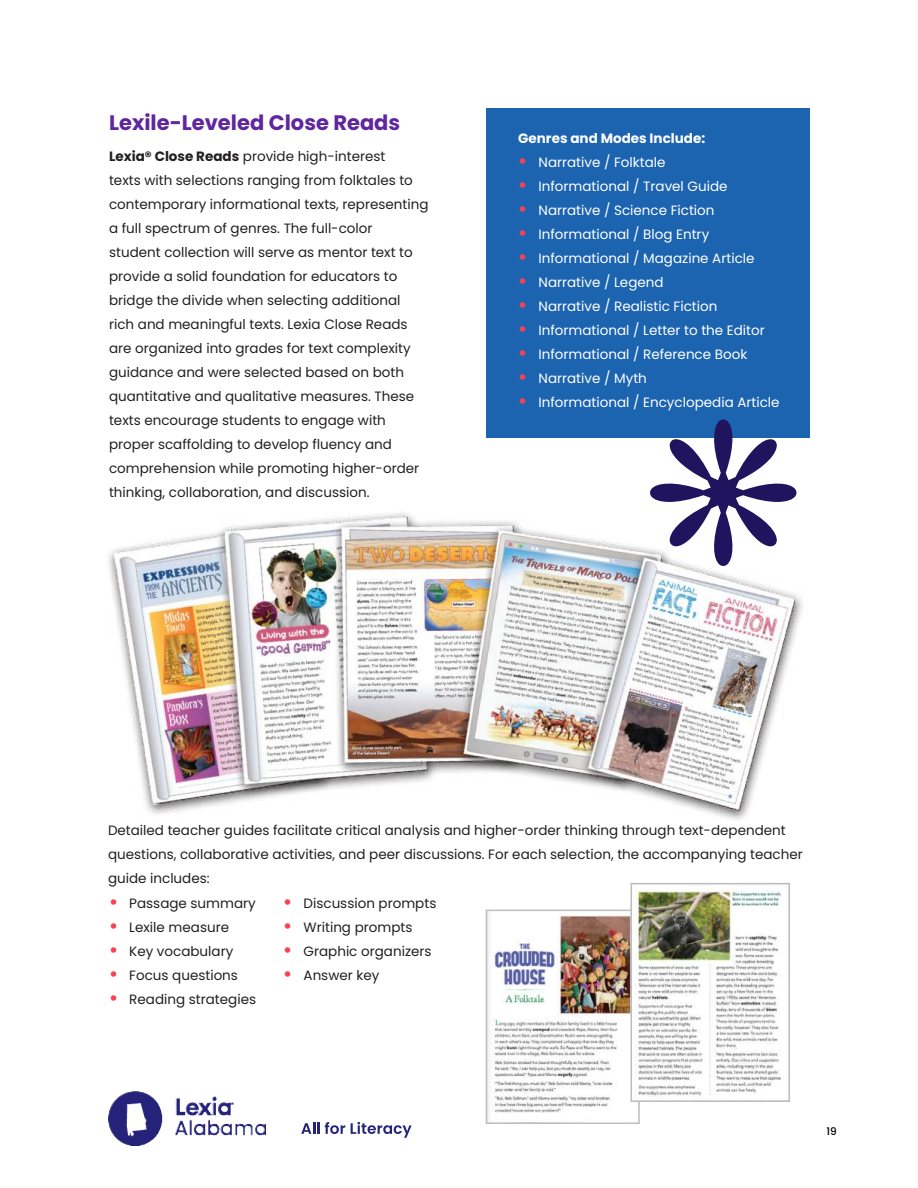
<style>
.page{position:relative;width:918px;height:1188px;background:#fff}
.page>*{position:absolute;margin:0;border:0;box-sizing:border-box;transform-origin:0 0}
.t1{font:700 21px "Poppins";color:#60269e}
.t2{font:13.5px/24px "Poppins";color:#221f1f}
.t3{font:13.5px "Poppins";color:#fff}
.t4{font:700 13.5px "Poppins";color:#fff}
.t5{font:500 10.5px "Poppins";color:#000}
.s1{font-weight:700}
.s2{font-weight:700;font-size:18px;color:#fd3f52}
</style>
<div class="page">
<img style="left:108px;top:1091px;width:158px;height:54px">
<svg style="left:301px;top:1123px;width:18px;height:11px"></svg>
<svg style="left:325px;top:1122px;width:20px;height:12px"></svg>
<svg style="left:351px;top:1122px;width:61px;height:16px"></svg>
<div style="left:486px;top:108px;width:324px;height:329px;background:#1c64af"></div>
<img style="left:109px;top:512px;width:693px;height:308px">
<img style="left:489px;top:913px;width:142px;height:200px">
<div style="left:486px;top:910px;width:154px;height:214px;border:2px solid #bbbdbf"></div>
<img style="left:634px;top:889px;width:147px;height:210px">
<div style="left:631px;top:883px;width:159px;height:219px;border:2px solid #bbbdbf"></div>
<svg style="left:650px;top:419px;width:147px;height:147px"></svg>
<h1 class="t1" style="left:109px;top:110px;width:293px">Lexile-Leveled Close Reads</h1>
<p class="t2" style="left:109px;top:144px;width:321px"><span class="s1">Lexia® Close Reads</span> provide high-interest<br>texts with selections ranging from folktales to contemporary informational texts, representing a full spectrum of genres. The full-color<br>student collection will serve as mentor text to provide a solid foundation for educators to bridge the divide when selecting additional rich and meaningful texts. Lexia Close Reads are organized into grades for text complexity guidance and were selected based on both quantitative and qualitative measures. These texts encourage students to engage with proper scaffolding to develop fluency and comprehension while promoting higher-order thinking, collaboration, and discussion.</p>
<p class="t4" style="left:518px;top:130px;width:189px">Genres and Modes Include:</p>
<p class="t3" style="left:518px;top:154px;width:149px"><span class="s2">•</span> Narrative / Folktale</p>
<p class="t3" style="left:518px;top:178px;width:211px"><span class="s2">•</span> Informational / Travel Guide</p>
<p class="t3" style="left:518px;top:202px;width:198px"><span class="s2">•</span> Narrative / Science Fiction</p>
<p class="t3" style="left:518px;top:226px;width:193px"><span class="s2">•</span> Informational / Blog Entry</p>
<p class="t3" style="left:518px;top:250px;width:238px"><span class="s2">•</span> Informational / Magazine Article</p>
<p class="t3" style="left:518px;top:274px;width:147px"><span class="s2">•</span> Narrative / Legend</p>
<p class="t3" style="left:518px;top:298px;width:201px"><span class="s2">•</span> Narrative / Realistic Fiction</p>
<p class="t3" style="left:518px;top:322px;width:248px"><span class="s2">•</span> Informational / Letter to the Editor</p>
<p class="t3" style="left:518px;top:346px;width:231px"><span class="s2">•</span> Informational / Reference Book</p>
<p class="t3" style="left:518px;top:370px;width:130px"><span class="s2">•</span> Narrative / Myth</p>
<p class="t3" style="left:518px;top:394px;width:263px"><span class="s2">•</span> Informational / Encyclopedia Article</p>
<p class="t2" style="left:108px;top:818px;width:696px">Detailed teacher guides facilitate critical analysis and higher-order thinking through text-dependent questions, collaborative activities, and peer discussions. For each selection, the accompanying teacher guide includes:</p>
<p class="t2" style="left:109px;top:891px;width:148px"><span class="s2">•</span> Passage summary</p>
<p class="t2" style="left:109px;top:915px;width:122px"><span class="s2">•</span> Lexile measure</p>
<p class="t2" style="left:109px;top:939px;width:126px"><span class="s2">•</span> Key vocabulary</p>
<p class="t2" style="left:109px;top:963px;width:130px"><span class="s2">•</span> Focus questions</p>
<p class="t2" style="left:109px;top:987px;width:149px"><span class="s2">•</span> Reading strategies</p>
<p class="t2" style="left:283px;top:891px;width:155px"><span class="s2">•</span> Discussion prompts</p>
<p class="t2" style="left:283px;top:915px;width:131px"><span class="s2">•</span> Writing prompts</p>
<p class="t2" style="left:283px;top:939px;width:150px"><span class="s2">•</span> Graphic organizers</p>
<p class="t2" style="left:283px;top:963px;width:98px"><span class="s2">•</span> Answer key</p>
<p class="t5" style="left:827px;top:1127px;width:12px">19</p>
</div>
